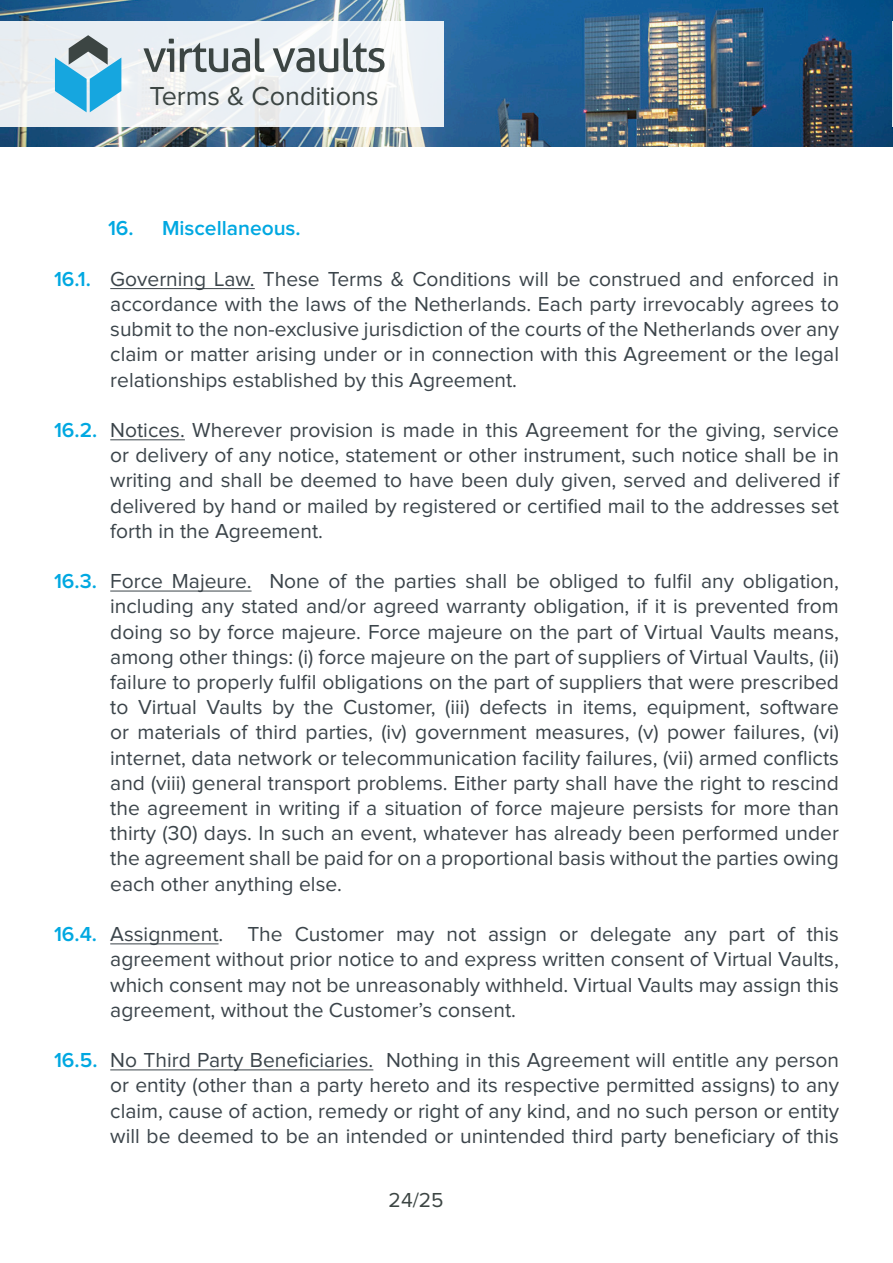
<style>
.page{position:relative;width:893px;height:1263px;background:#fff}
.page>*{position:absolute;margin:0;border:0;box-sizing:border-box;transform-origin:0 0}
.t1{font:27px "Proxima Nova";color:#3c4543}
.t2{font:21px/25.2px "Proxima Nova";color:#3b444a;text-align:justify}
.t3{font:600 21px "Proxima Nova";color:#00a8e1}
.t4{font:21px "Proxima Nova";color:#3c4543}
</style>
<div class="page">
<img style="left:0;top:0;width:893px;height:146px">
<svg style="left:0;top:21px;width:443px;height:106px;fill:#ebf0f4"></svg>
<svg style="left:143px;top:39px;width:31px;height:33px"></svg>
<svg style="left:180px;top:38px;width:84px;height:34px;background:#b0b7b9"></svg>
<svg style="left:273px;top:38px;width:112px;height:34px"></svg>
<svg style="left:55px;top:35px;width:66px;height:77px;background:#7cbbd4"></svg>
<hr style="left:110px;top:288px;width:145px;height:1px;background:#3b444a">
<hr style="left:110px;top:440px;width:75px;height:1px;background:#3b444a">
<hr style="left:110px;top:591px;width:142px;height:1px;background:#3b444a">
<hr style="left:110px;top:944px;width:109px;height:1px;background:#3b444a">
<hr style="left:110px;top:1070px;width:263px;height:1px;background:#3b444a">
<hr style="left:892px;top:21px;width:1px;height:106px;background:#fff">
<p class="t1" style="left:149px;top:84px;width:231px">Terms &amp; Conditions</p>
<p class="t3" style="left:108px;top:219px;width:194px">16. Miscellaneous.</p>
<p class="t3" style="left:54px;top:269px;width:39px">16.1.</p>
<p class="t3" style="left:54px;top:420px;width:45px">16.2.</p>
<p class="t3" style="left:54px;top:572px;width:44px">16.3.</p>
<p class="t3" style="left:54px;top:924px;width:45px">16.4.</p>
<p class="t3" style="left:54px;top:1050px;width:45px">16.5.</p>
<p class="t2" style="left:110px;top:267px;width:730px">Governing Law. These Terms &amp; Conditions will be construed and enforced in accordance with the laws of the Netherlands. Each party irrevocably agrees to submit to the non-exclusive jurisdiction of the courts of the Netherlands over any claim or matter arising under or in connection with this Agreement or the legal relationships established by this Agreement.</p>
<p class="t2" style="left:110px;top:418px;width:730px">Notices. Wherever provision is made in this Agreement for the giving, service or delivery of any notice, statement or other instrument, such notice shall be in writing and shall be deemed to have been duly given, served and delivered if delivered by hand or mailed by registered or certified mail to the addresses set forth in the Agreement.</p>
<p class="t2" style="left:110px;top:569px;width:730px">Force Majeure. None of the parties shall be obliged to fulfil any obligation, including any stated and/or agreed warranty obligation, if it is prevented from doing so by force majeure. Force majeure on the part of Virtual Vaults means, among other things: (i) force majeure on the part of suppliers of Virtual Vaults, (ii) failure to properly fulfil obligations on the part of suppliers that were prescribed to Virtual Vaults by the Customer, (iii) defects in items, equipment, software or materials of third parties, (iv) government measures, (v) power failures, (vi) internet, data network or telecommunication facility failures, (vii) armed conflicts and (viii) general transport problems. Either party shall have the right to rescind the agreement in writing if a situation of force majeure persists for more than thirty (30) days. In such an event, whatever has already been performed under the agreement shall be paid for on a proportional basis without the parties owing each other anything else.</p>
<p class="t2" style="left:110px;top:922px;width:730px">Assignment. The Customer may not assign or delegate any part of this agreement without prior notice to and express written consent of Virtual Vaults, which consent may not be unreasonably withheld. Virtual Vaults may assign this agreement, without the Customer’s consent.</p>
<p class="t2" style="left:110px;top:1048px;width:730px">No Third Party Beneficiaries. Nothing in this Agreement will entitle any person or entity (other than a party hereto and its respective permitted assigns) to any claim, cause of action, remedy or right of any kind, and no such person or entity will be deemed to be an intended or unintended third party beneficiary of this</p>
<p class="t4" style="left:389px;top:1190px;width:57px">24/25</p>
</div>
